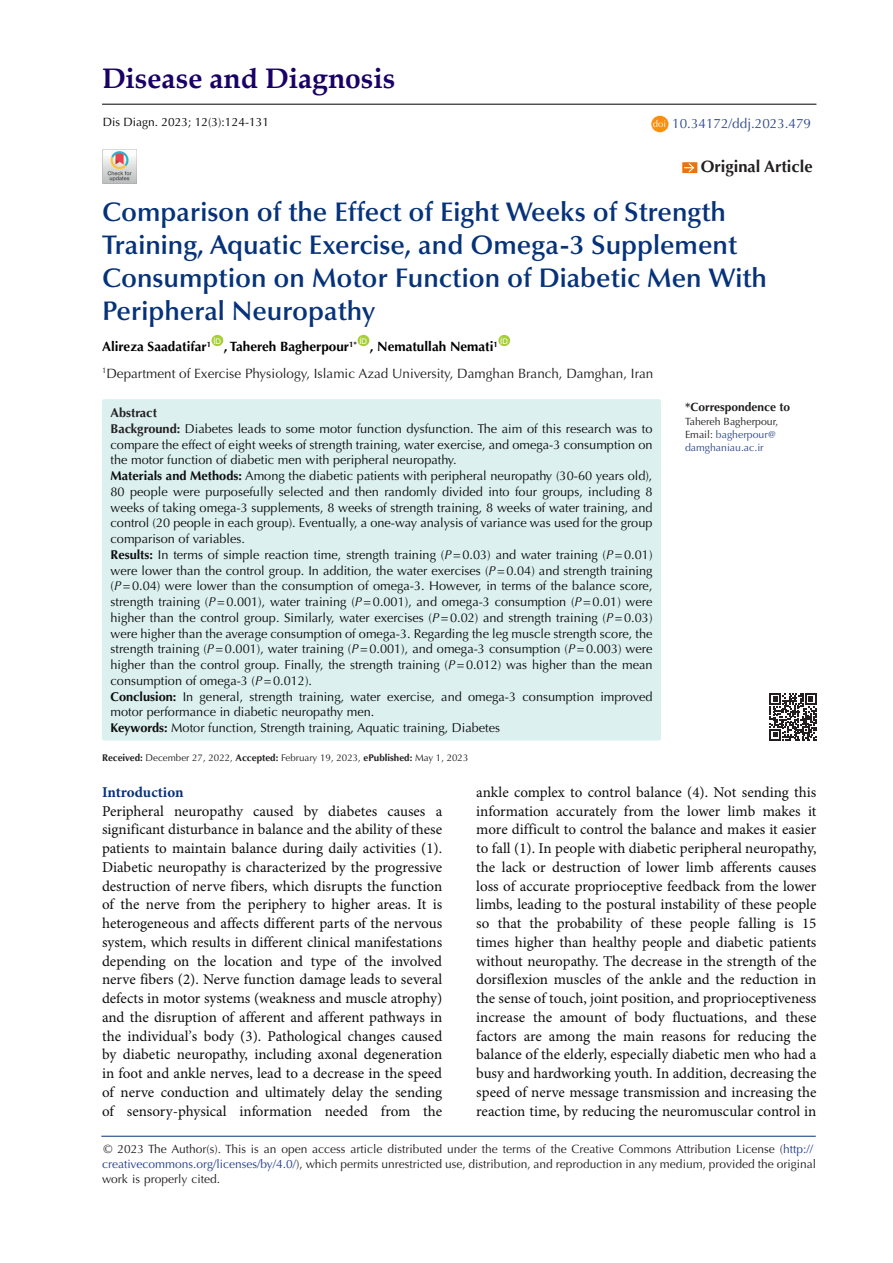
<style>
.page{position:relative;width:893px;height:1263px;background:#fff}
.page>*{position:absolute;margin:0;border:0;box-sizing:border-box;transform-origin:0 0}
.t1{font:700 28.2px "Book Antiqua";color:#190066}
.t2{font:600 27px/33px "Optima LT Std";color:#053278}
.t3{font:700 16.5px "Optima LT Std";color:#231f20}
.t4{font:15px/18.8px "Minion Pro";color:#0d0d0d;text-align:justify}
.t5{font:700 15px "Minion Pro";letter-spacing:-.005em;color:#053278}
.t6{font:13.5px "Optima LT Std";color:#231f20}
.t7{font:700 13.5px "Optima LT Std";color:#000}
.t8{font:13.5px "Optima LT Std";color:#2f4a8b}
.t9{font:12.75px/15.8px "Optima LT Std";color:#0d0d0d;text-align:justify}
.Default{font:700 12.75px "Optima LT Std";color:#231f20}
.t10{font:12px/15px "Optima LT Std";color:#231f20}
.t11{font:12px "Optima LT Std";color:#040503}
.t12{font:700 12px "Optima LT Std";color:#231f20}
.t13{font:10.5px/12.6px "Optima LT Std";color:#2f4a8b}
.t14{font:10.5px "Optima LT Std";color:#231f20}
.t15{font:9.75px "Optima LT Std";color:#231f20}
.t16{font:9.45px "Optima LT Std";color:#fff}
.t17{font:7.8px "Arial";color:#fff}
.s1{font-weight:700;color:#231f20}
.s2{font-weight:700}
.s3{font-style:italic}
.s4{color:#231f20}
.s5{color:#253f8e}
</style>
<div class="page">
<hr style="left:101px;top:1136px;width:715px;height:1px;background:#053278">
<div style="left:211px;top:335px;width:12px;height:11px;background:#a6ce39;border-radius:50%"></div>
<div style="left:358px;top:335px;width:11px;height:11px;background:#a6ce39;border-radius:50%"></div>
<div style="left:498px;top:335px;width:12px;height:11px;background:#a6ce39;border-radius:50%"></div>
<img style="left:102px;top:149px;width:34px;height:34px">
<div style="left:682px;top:162px;width:15px;height:11px;background:#ed720a"></div>
<svg style="left:684px;top:162px;width:11px;height:11px"></svg>
<div style="left:102px;top:399px;width:559px;height:341px;background:#dcf0f0;border-radius:2px"></div>
<svg style="left:769px;top:693px;width:47px;height:47px"></svg>
<hr style="left:102px;top:104px;width:714px;height:1px;background:#000">
<div style="left:651px;top:116px;width:17px;height:16px;background:#f98f0c;border-radius:50%"></div>
<p class="t1" style="left:102px;top:59px;width:295px">Disease and Diagnosis</p>
<p class="t11" style="left:103px;top:115px;width:168px">Dis Diagn. 2023; 12(3):124-131</p>
<p class="t16" style="left:653px;top:118px;width:15px">doi</p>
<p class="t8" style="left:672px;top:116px;width:140px">10.34172/ddj.2023.479</p>
<p class="t3" style="left:701px;top:156px;width:113px">Original Article</p>
<p class="t2" style="left:102px;top:196px;width:666px">Comparison of the Effect of Eight Weeks of Strength Training, Aquatic Exercise, and Omega-3 Supplement Consumption on Motor Function of Diabetic Men With Peripheral Neuropathy</p>
<p class="t7" style="left:102px;top:339px;width:110px">Alireza Saadatifar<sup>1</sup></p>
<p class="t17" style="left:500px;top:335px;width:9px">ID</p>
<p class="t6" style="left:102px;top:365px;width:553px"><sup>1</sup>Department of Exercise Physiology, Islamic Azad University, Damghan Branch, Damghan, Iran</p>
<p class="t17" style="left:213px;top:335px;width:9px">ID</p>
<p class="t17" style="left:359px;top:335px;width:9px">ID</p>
<p class="t7" style="left:224px;top:339px;width:135px">, Tahereh Bagherpour<sup>1*</sup></p>
<p class="t7" style="left:370px;top:339px;width:130px">, Nematullah Nemati<sup>1</sup></p>
<p class="Default" style="left:111px;top:405px;width:48px">Abstract</p>
<p class="t9" style="left:111px;top:421px;width:544px"><span class="s1">Background:</span> Diabetes leads to some motor function dysfunction. The aim of this research was to compare the effect of eight weeks of strength training, water exercise, and omega-3 consumption on the motor function of diabetic men with peripheral neuropathy.</p>
<p class="t9" style="left:111px;top:468px;width:543px"><span class="s2">Materials and Methods:</span> Among the diabetic patients with peripheral neuropathy (30-60 years old), 80 people were purposefully selected and then randomly divided into four groups, including 8 weeks of taking omega-3 supplements, 8 weeks of strength training, 8 weeks of water training, and control (20 people in each group). Eventually, a one-way analysis of variance was used for the group comparison of variables.</p>
<p class="t9" style="left:111px;top:547px;width:543px"><span class="s2">Results:</span> In terms of simple reaction time, strength training (<span class="s3">P</span>=0.03) and water training (<span class="s3">P</span>=0.01) were lower than the control group. In addition, the water exercises (<span class="s3">P</span>=0.04) and strength training (<span class="s3">P</span>=0.04) were lower than the consumption of omega-3. However, in terms of the balance score, strength training (<span class="s3">P</span>=0.001), water training (<span class="s3">P</span>=0.001), and omega-3 consumption (<span class="s3">P</span>=0.01) were higher than the control group. Similarly, water exercises (<span class="s3">P</span>=0.02) and strength training (<span class="s3">P</span>=0.03) were higher than the average consumption of omega-3. Regarding the leg muscle strength score, the strength training (<span class="s3">P</span>=0.001), water training (<span class="s3">P</span>=0.001), and omega-3 consumption (<span class="s3">P</span>=0.003) were higher than the control group. Finally, the strength training (<span class="s3">P</span>=0.012) was higher than the mean consumption of omega-3 (<span class="s3">P</span>=0.012).</p>
<p class="t9" style="left:111px;top:688px;width:543px"><span class="s2">Conclusion:</span> In general, strength training, water exercise, and omega-3 consumption improved motor performance in diabetic neuropathy men.</p>
<p class="t9" style="left:111px;top:720px;width:391px"><span class="s2">Keywords:</span> Motor function, Strength training, Aquatic training, Diabetes</p>
<p class="t15" style="left:102px;top:752px;width:368px"><span class="s2">Received:</span> December 27, 2022, <span class="s2">Accepted:</span> February 19, 2023, <span class="s2">ePublished:</span> May 1, 2023</p>
<p class="t12" style="left:685px;top:400px;width:107px">*Correspondence to</p>
<p class="t14" style="left:685px;top:416px;width:95px">Tahereh Bagherpour,</p>
<p class="t13" style="left:685px;top:428px;width:93px"><span class="s4">Email:</span> bagherpour@ damghaniau.ac.ir</p>
<p class="t5" style="left:102px;top:781px;width:83px">Introduction</p>
<p class="t4" style="left:102px;top:802px;width:342px">Peripheral neuropathy caused by diabetes causes a significant disturbance in balance and the ability of these patients to maintain balance during daily activities (1).<br>Diabetic neuropathy is characterized by the progressive destruction of nerve fibers, which disrupts the function of the nerve from the periphery to higher areas. It is heterogeneous and affects different parts of the nervous system, which results in different clinical manifestations depending on the location and type of the involved nerve fibers (2). Nerve function damage leads to several defects in motor systems (weakness and muscle atrophy) and the disruption of afferent and afferent pathways in the individual<span class="s4">’</span>s body (3). Pathological changes caused by diabetic neuropathy, including axonal degeneration in foot and ankle nerves, lead to a decrease in the speed of nerve conduction and ultimately delay the sending of sensory-physical information needed from the</p>
<p class="t4" style="left:476px;top:783px;width:342px">ankle complex to control balance (4). Not sending this information accurately from the lower limb makes it more difficult to control the balance and makes it easier to fall (1). In people with diabetic peripheral neuropathy, the lack or destruction of lower limb afferents causes loss of accurate proprioceptive feedback from the lower limbs, leading to the postural instability of these people so that the probability of these people falling is 15 times higher than healthy people and diabetic patients without neuropathy. The decrease in the strength of the dorsiflexion muscles of the ankle and the reduction in the sense of touch, joint position, and proprioceptiveness increase the amount of body fluctuations, and these factors are among the main reasons for reducing the balance of the elderly, especially diabetic men who had a busy and hardworking youth. In addition, decreasing the speed of nerve message transmission and increasing the reaction time, by reducing the neuromuscular control in</p>
<p class="t10" style="left:102px;top:1141px;width:716px">© 2023 The Author(s). This is an open access article distributed under the terms of the Creative Commons Attribution License (<span class="s5">http:// creativecommons.org/licenses/by/4.0/</span>), which permits unrestricted use, distribution, and reproduction in any medium, provided the original work is properly cited.</p>
</div>
